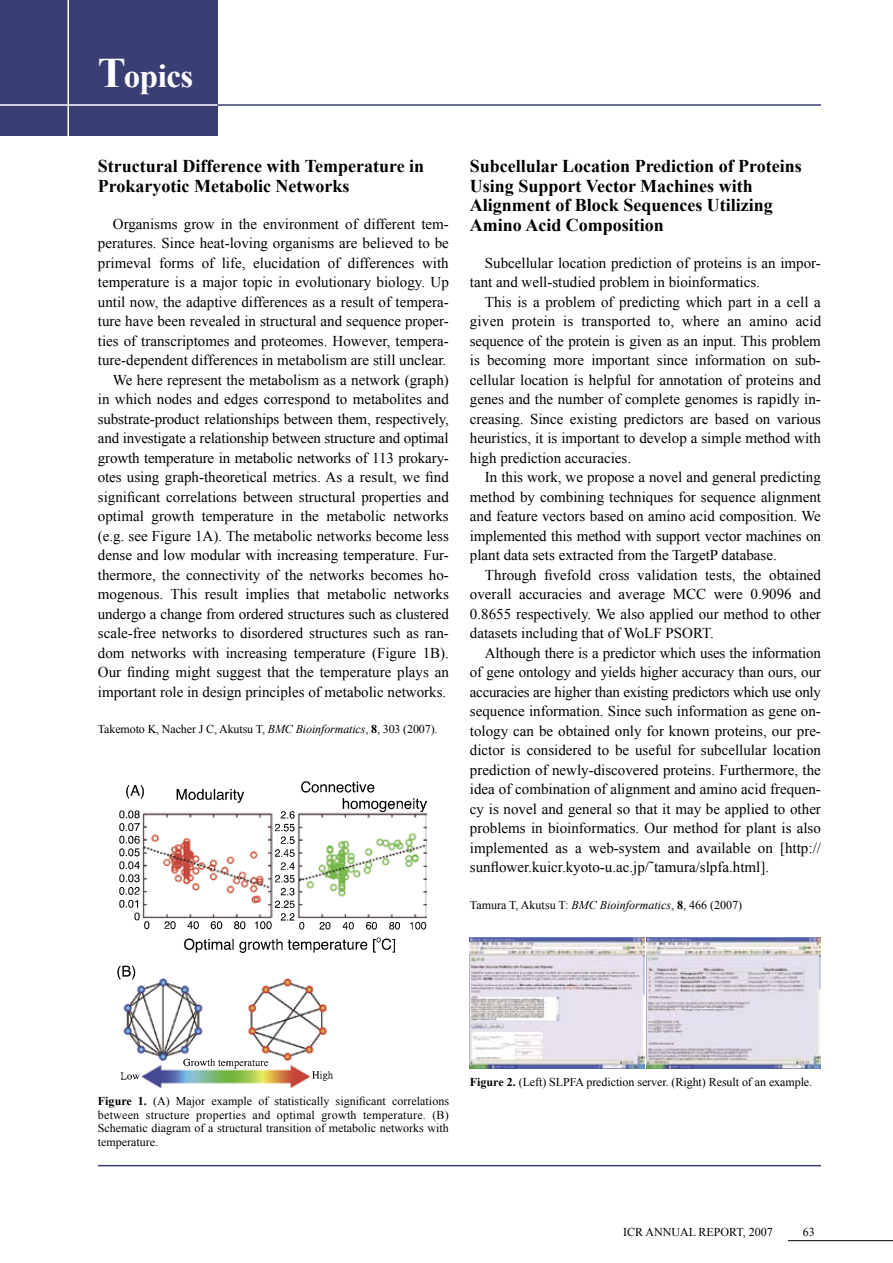
<style>
.page{position:relative;width:893px;height:1263px;background:#fff}
.page>*{position:absolute;margin:0;border:0;box-sizing:border-box;transform-origin:0 0}
.t1{font:700 33px "Times New Roman";letter-spacing:-.015em;color:#fff}
.t2{font:700 18px/19.5px "Times New Roman";color:#000}
.t3{font:15px/19.5px "Times New Roman";color:#000;text-align:justify}
.t4{font:12px/13.5px "Times New Roman";color:#000;text-align:justify}
.s1{font-size:42px}
.s2{font-style:italic}
.s3{font-weight:700}
</style>
<div class="page">
<div style="left:0;top:0;width:218px;height:136px;background:#393f73"></div>
<hr style="left:98px;top:1165px;width:723px;height:1px;background:#393f73">
<hr style="left:218px;top:104px;width:603px;height:2px;background:#393f73">
<hr style="left:0;top:104px;width:218px;height:2px;background:#fff">
<hr style="left:68px;top:0;width:1px;height:136px;background:#fff">
<hr style="left:788px;top:1240px;width:105px;height:1px;background:#000">
<img style="left:119px;top:781px;width:308px;height:172px">
<img style="left:118px;top:966px;width:214px;height:122px">
<img style="left:647px;top:938px;width:174px;height:130px">
<img style="left:470px;top:938px;width:174px;height:130px">
<h1 class="t1" style="left:98px;top:54px;width:97px"><span class="s1">T</span>opics</h1>
<p class="t2" style="left:98px;top:156px;width:328px">Structural Difference with Temperature in<br>Prokaryotic Metabolic Networks</p>
<p class="t3" style="left:98px;top:213px;width:353px;text-align:right">Organisms grow in the environment of different tem&shy;peratures. Since heat-loving organisms are believed to be primeval forms of life, elucidation of differences with temperature is a major topic in evolutionary biology. Up until now, the adaptive differences as a result of tempera&shy;ture have been revealed in structural and sequence proper&shy;ties of transcriptomes and proteomes. However, tempera&shy;ture-dependent differences in metabolism are still unclear.<br>We here represent the metabolism as a network (graph) in which nodes and edges correspond to metabolites and substrate-product relationships between them, respectively, and investigate a relationship between structure and optimal growth temperature in metabolic networks of 113 prokary&shy;otes using graph-theoretical metrics. As a result, we find significant correlations between structural properties and optimal growth temperature in the metabolic networks (e.g. see Figure 1A). The metabolic networks become less dense and low modular with increasing temperature. Fur&shy;thermore, the connectivity of the networks becomes ho&shy;mogenous. This result implies that metabolic networks undergo a change from ordered structures such as clustered scale-free networks to disordered structures such as ran&shy;dom networks with increasing temperature (Figure 1B).<br>Our finding might suggest that the temperature plays an important role in design principles of metabolic networks.</p>
<p class="t4" style="left:98px;top:722px;width:341px">Takemoto K, Nacher J C, Akutsu T, <span class="s2">BMC Bioinformatics</span>, <span class="s3">8</span>, 303 (2007).</p>
<p class="t2" style="left:470px;top:156px;width:333px">Subcellular Location Prediction of Proteins Using Support Vector Machines with Alignment of Block Sequences Utilizing Amino Acid Composition</p>
<p class="t3" style="left:470px;top:252px;width:352px;text-indent:15px">Subcellular location prediction of proteins is an impor&shy;tant and well-studied problem in bioinformatics.</p>
<p class="t3" style="left:470px;top:291px;width:353px;text-indent:15px">This is a problem of predicting which part in a cell a given protein is transported to, where an amino acid sequence- of the protein is given as an input. This problem is becoming more important since information on sub&shy;cellular location is helpful for annotation of proteins and genes and the number of complete genomes is rapidly in&shy;creasing. Since existing predictors are based on various heuristics, it is important to develop a simple method with high prediction accuracies.</p>
<p class="t3" style="left:470px;top:467px;width:353px;text-indent:15px">In this work, we propose a novel and general predicting method by combining techniques for sequence alignment and feature vectors based on amino acid composition. We implemented this method with support vector machines on plant data sets extracted from the TargetP database.</p>
<p class="t3" style="left:470px;top:564px;width:353px;text-indent:15px">Through fivefold cross validation tests, the obtained overall accuracies and average MCC were 0.9096 and 0.8655 respectively. We also applied our method to other datasets including that of WoLF PSORT.</p>
<p class="t3" style="left:470px;top:642px;width:353px;text-indent:15px">Although there is a predictor which uses the information of gene ontology and yields higher accuracy than ours, our accuracies are higher than existing predictors which use only sequence information. Since such information as gene on&shy;tology can be obtained only for known proteins, our pre&shy;dictor is considered to be useful for subcellular location prediction of newly-discovered proteins. Furthermore, the idea of combination of alignment and amino acid frequen&shy;cy is novel and general so that it may be applied to other problems in bioinformatics. Our method for plant is also implemented as a web-system and available on [http:// sunflower.kuicr.kyoto-u.ac.jp/˜tamura/slpfa.html].</p>
<p class="t4" style="left:470px;top:898px;width:274px">Tamura T, Akutsu T: <span class="s2">BMC Bioinformatics</span>, <span class="s3">8</span>, 466 (2007)</p>
<p class="t4" style="left:98px;top:1094px;width:353px"><span class="s3">Figure 1.</span> (A) Major example of statistically significant correlations between- structure properties and optimal growth temperature. (B)<br>Schematic- diagram of a structural transition of metabolic networks with temperature.</p>
<p class="t4" style="left:470px;top:1075px;width:344px"><span class="s3">Figure 2.</span> (Left) SLPFA prediction server. (Right) Result of an example.</p>
<p class="t4" style="left:623px;top:1225px;width:151px">ICR ANNUAL REPORT, 2007</p>
<p class="t4" style="left:803px;top:1225px;width:13px">63</p>
</div>
